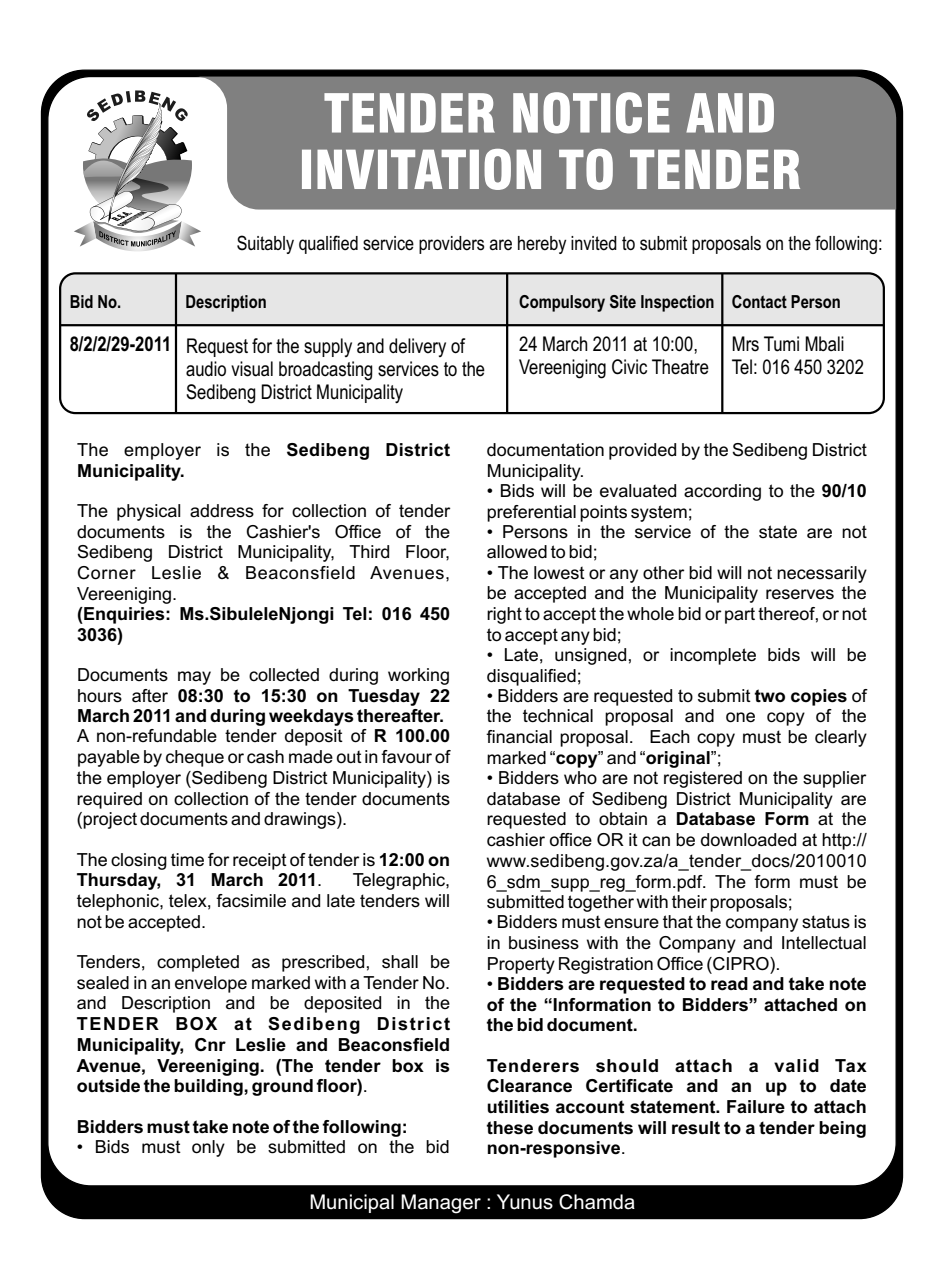
<style>
.page{position:relative;width:944px;height:1276px;background:#fff}
.page>*{position:absolute;margin:0;border:0;box-sizing:border-box;transform-origin:0 0}
.t1{font:20.25px/22.9px "Arial Narrow";color:#000}
.t2{font:20.25px "Arial";color:#fff}
.t3{font:700 20.25px "Arial Narrow";color:#000}
.t4{font:19.57px "Arial Narrow";color:#000}
.t5{font:18px/20.7px "Arial";color:#000}
.t6{font:700 18px/20.7px "Arial";color:#000}
.t7{font:700 18px "Arial Narrow";color:#000}
.t8{font:18px "Arial";letter-spacing:.04em;color:#000}
.t9{font:18px "Arial";letter-spacing:.02em;color:#000}
.t10{font:700 18px "Arial";letter-spacing:.05em;color:#000}
.t11{font:700 18px "Arial";letter-spacing:.09em;color:#000}
.s1{font-weight:700}
.s2{font-weight:400}
</style>
<div class="page">
<div style="left:41px;top:70px;width:862px;height:1149px;background:#000;border:1px solid #000;border-radius:43px"></div>
<div style="left:47px;top:76px;width:850px;height:1110px;background:#fff;border:1px solid #000;border-radius:43px"></div>
<div style="left:62px;top:275px;width:820px;height:49px;background:#e6e6e6"></div>
<svg style="left:195px;top:77px;width:701px;height:132px;background:#878787"></svg>
<div style="left:59px;top:272px;width:826px;height:142px;border:2px solid #000;border-radius:15px"></div>
<svg style="left:74px;top:90px;width:127px;height:161px"></svg>
<svg style="left:302px;top:149px;width:499px;height:41px"></svg>
<svg style="left:324px;top:92px;width:450px;height:41px"></svg>
<hr style="left:60px;top:324px;width:824px;height:2px;background:#000">
<hr style="left:175px;top:273px;width:2px;height:140px;background:#000">
<hr style="left:721px;top:273px;width:2px;height:140px;background:#000">
<hr style="left:506px;top:273px;width:2px;height:140px;background:#000">
<p class="t4" style="left:237px;top:235px;width:647px">Suitably qualified service providers are hereby invited to submit proposals on the following:</p>
<p class="t7" style="left:70px;top:295px;width:53px">Bid No.</p>
<p class="t7" style="left:186px;top:295px;width:83px">Description</p>
<p class="t7" style="left:519px;top:295px;width:323px">Compulsory Site Inspection Contact Person</p>
<p class="t3" style="left:70px;top:336px;width:103px">8/2/2/29-2011</p>
<p class="t1" style="left:519px;top:334px;width:191px">24 March 2011 at 10:00,<br>Vereeniging Civic Theatre</p>
<p class="t1" style="left:732px;top:334px;width:134px">Mrs Tumi Mbali<br>Tel: 016 450 3202</p>
<p class="t1" style="left:186px;top:336px;width:301px">Request for the supply and delivery of audio visual broadcasting services to the<br>Sedibeng District Municipality</p>
<p class="t9" style="left:77px;top:443px;width:375px">The employer is the <span class="s1">Sedibeng District</span></p>
<p class="t5" style="left:487px;top:441px;width:382px">documentation provided by the Sedibeng District</p>
<p class="t6" style="left:77px;top:462px;width:109px">Municipality.</p>
<p class="t5" style="left:487px;top:462px;width:99px">Municipality.</p>
<p class="t5" style="left:487px;top:482px;width:382px">• Bids will be evaluated according to the <span class="s1">90/10</span></p>
<p class="t5" style="left:77px;top:502px;width:375px">The physical address for collection of tender</p>
<p class="t5" style="left:487px;top:502px;width:208px">preferential points system;</p>
<p class="t5" style="left:77px;top:523px;width:375px">documents is the Cashier's Office of the</p>
<p class="t5" style="left:487px;top:523px;width:382px">• Persons in the service of the state are not</p>
<p class="t5" style="left:77px;top:543px;width:375px">Sedibeng District Municipality, Third Floor,</p>
<p class="t5" style="left:487px;top:543px;width:113px">allowed to bid;</p>
<p class="t8" style="left:77px;top:566px;width:375px">Corner Leslie &amp; Beaconsfield Avenues,</p>
<p class="t5" style="left:487px;top:563px;width:382px">• The lowest or any other bid will not necessarily</p>
<p class="t5" style="left:77px;top:585px;width:102px">Vereeniging.</p>
<p class="t5" style="left:487px;top:584px;width:382px">be accepted and the Municipality reserves the</p>
<p class="t6" style="left:77px;top:605px;width:375px">(Enquiries: Ms.SibuleleNjongi Tel: 016 450</p>
<p class="t5" style="left:487px;top:605px;width:382px">right to accept the whole bid or part thereof, or not</p>
<p class="t6" style="left:77px;top:625px;width:48px">3036)</p>
<p class="t5" style="left:487px;top:625px;width:137px">to accept any bid;</p>
<p class="t5" style="left:487px;top:646px;width:382px">• Late, unsigned, or incomplete bids will be</p>
<p class="t5" style="left:77px;top:666px;width:375px">Documents may be collected during working</p>
<p class="t5" style="left:487px;top:666px;width:97px">disqualified;</p>
<p class="t6" style="left:77px;top:686px;width:375px"><span class="s2">hours after</span> 08:30 to 15:30 on Tuesday 22</p>
<p class="t5" style="left:487px;top:686px;width:382px">• Bidders are requested to submit <span class="s1">two copies</span> of</p>
<p class="t6" style="left:77px;top:707px;width:369px">March 2011 and during weekdays thereafter.</p>
<p class="t5" style="left:487px;top:707px;width:382px">the technical proposal and one copy of the</p>
<p class="t5" style="left:77px;top:727px;width:375px">A non-refundable tender deposit of <span class="s1">R 100.00</span></p>
<p class="t5" style="left:487px;top:728px;width:382px">financial proposal. Each copy must be clearly</p>
<p class="t5" style="left:77px;top:748px;width:375px">payable by cheque or cash made out in favour of</p>
<p class="t5" style="left:487px;top:749px;width:237px">marked “<span class="s1">copy</span>” and “<span class="s1">original</span>”;</p>
<p class="t5" style="left:77px;top:769px;width:375px">the employer (Sedibeng District Municipality) is</p>
<p class="t5" style="left:487px;top:769px;width:381px">• Bidders who are not registered on the supplier</p>
<p class="t5" style="left:77px;top:789px;width:375px">required on collection of the tender documents</p>
<p class="t5" style="left:487px;top:789px;width:382px">database of Sedibeng District Municipality are</p>
<p class="t5" style="left:77px;top:810px;width:272px">(project documents and drawings).</p>
<p class="t5" style="left:487px;top:810px;width:382px">requested to obtain a <span class="s1">Database Form</span> at the cashier office OR it can be downloaded at http://</p>
<p class="t5" style="left:77px;top:850px;width:375px">The closing time for receipt of tender is <span class="s1">12:00 on</span></p>
<p class="t5" style="left:487px;top:852px;width:382px">www.sedibeng.gov.za/a_tender_docs/2010010</p>
<p class="t6" style="left:77px;top:871px;width:247px">Thursday, 31 March 2011<span class="s2">.</span></p>
<p class="t5" style="left:353px;top:871px;width:99px">Telegraphic,</p>
<p class="t5" style="left:487px;top:872px;width:382px">6_sdm_supp_reg_form.pdf. The form must be</p>
<p class="t5" style="left:77px;top:892px;width:375px">telephonic, telex, facsimile and late tenders will</p>
<p class="t5" style="left:487px;top:893px;width:308px">submitted together with their proposals;</p>
<p class="t5" style="left:77px;top:912px;width:131px">not be accepted.</p>
<p class="t5" style="left:487px;top:913px;width:382px">• Bidders must ensure that the company status is in business with the Company and Intellectual</p>
<p class="t5" style="left:77px;top:953px;width:375px">Tenders, completed as prescribed, shall be</p>
<p class="t5" style="left:487px;top:954px;width:295px">Property Registration Office (CIPRO).</p>
<p class="t5" style="left:77px;top:973px;width:375px">sealed in an envelope marked with a Tender No.</p>
<p class="t6" style="left:487px;top:975px;width:382px"><span class="s2">•</span> Bidders are requested to read and take note</p>
<p class="t5" style="left:77px;top:994px;width:375px">and Description and be deposited in the</p>
<p class="t6" style="left:487px;top:995px;width:382px">of the “Information to Bidders” attached on</p>
<p class="t11" style="left:77px;top:1017px;width:375px">TENDER BOX at Sedibeng District</p>
<p class="t6" style="left:487px;top:1016px;width:153px">the bid document.</p>
<p class="t6" style="left:77px;top:1035px;width:375px">Municipality, Cnr Leslie and Beaconsfield<br>Avenue, Vereeniging. (The tender box is</p>
<p class="t10" style="left:487px;top:1058px;width:382px">Tenderers should attach a valid Tax</p>
<p class="t6" style="left:77px;top:1077px;width:292px">outside the building, ground floor)<span class="s2">.</span></p>
<p class="t6" style="left:487px;top:1077px;width:382px">Clearance Certificate and an up to date utilities account statement. Failure to attach</p>
<p class="t6" style="left:77px;top:1117px;width:333px">Bidders must take note of the following:</p>
<p class="t6" style="left:487px;top:1118px;width:382px">these documents will result to a tender being</p>
<p class="t5" style="left:77px;top:1137px;width:375px">• Bids must only be submitted on the bid</p>
<p class="t6" style="left:487px;top:1139px;width:141px">non-responsive<span class="s2">.</span></p>
<p class="t2" style="left:309px;top:1194px;width:328px">Municipal Manager : Yunus Chamda</p>
</div>
